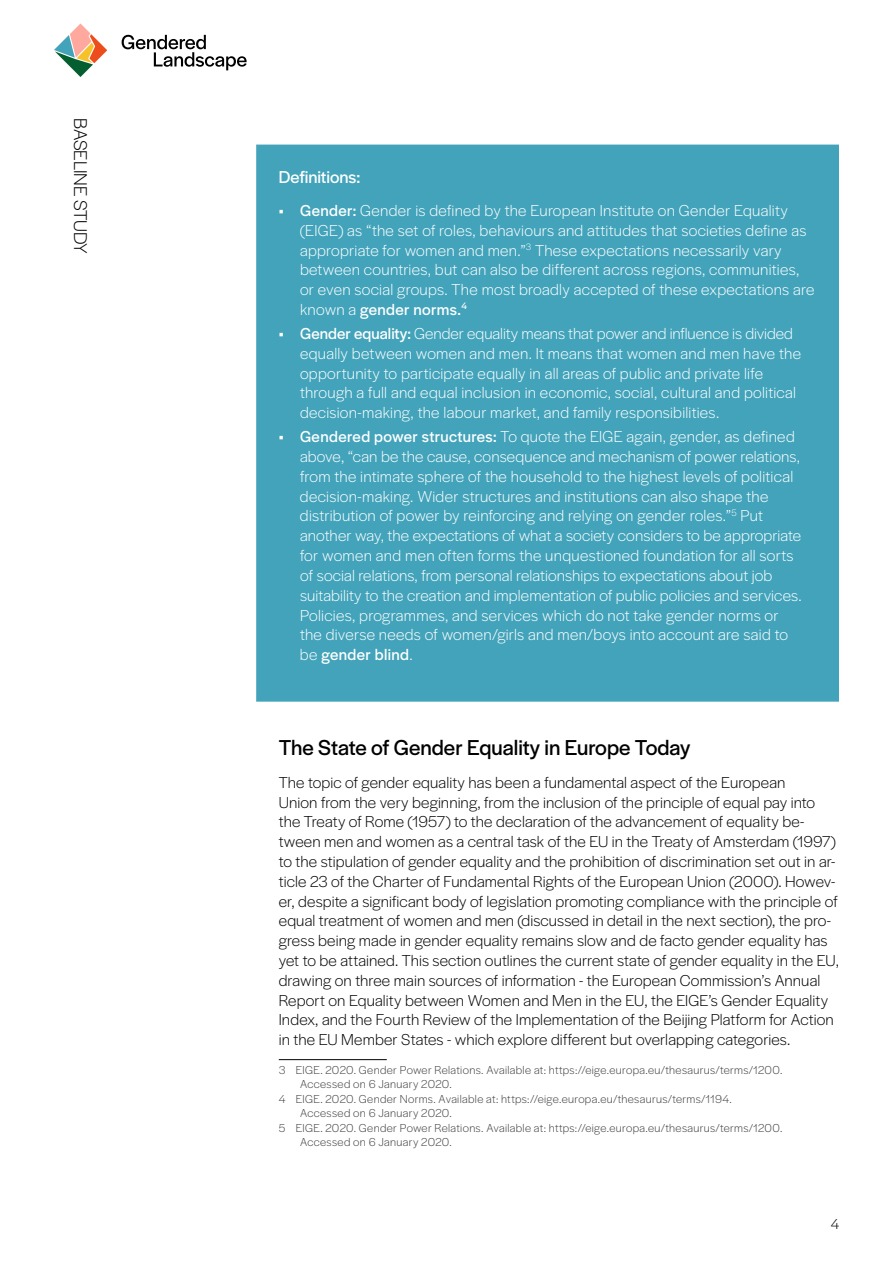
<style>
.page{position:relative;width:893px;height:1263px;background:#fff}
.page>*{position:absolute;margin:0;border:0;box-sizing:border-box;transform-origin:0 0}
.t1{font:22.5px "Halyard Display";color:#000}
.t2{font:300 19.2px "Halyard Display";letter-spacing:-.005em;color:#000}
.t3{font:18px "Halyard Display";color:#fff}
.t4{font:300 16.5px/19.8px "Halyard Display";letter-spacing:.015em;color:#fff}
.t5{font:300 16.5px/19.8px "Halyard Display";letter-spacing:.005em;color:#000}
.t6{font:300 15px "Halyard Display";color:#000}
.t7{font:300 12px "Halyard Display";letter-spacing:.03em;color:#414042}
.s1{font-weight:400}
</style>
<div class="page">
<svg style="left:54px;top:23px;width:53px;height:54px"></svg>
<svg style="left:122px;top:35px;width:125px;height:35px"></svg>
<div style="left:267px;top:156px;width:561px;height:534px;background:#42a3ba"></div>
<div style="left:256px;top:145px;width:583px;height:557px;border:22px solid #42a3ba"></div>
<hr style="left:279px;top:1059px;width:108px;height:1px;background:#000">
<p class="t2" style="left:94px;top:118px;width:138px;rotate:90deg">BASELINE STUDY</p>
<p class="t3" style="left:279px;top:165px;width:83px">Definitions:</p>
<p class="t4" style="left:300px;top:200px;width:516px;text-indent:-21px"><span class="s1">• Gender:</span> Gender is defined by the European Institute on Gender Equality (EIGE) as “the set of roles, behaviours and attitudes that societies define as appropriate for women and men.”<sup>3</sup> These expectations necessarily vary between countries, but can also be different across regions, communities, or even social groups. The most broadly accepted of these expectations are known a <span class="s1">gender norms.</span> <sup>4</sup></p>
<p class="t4" style="left:300px;top:323px;width:503px;text-indent:-21px"><span class="s1">• Gender equality:</span> Gender equality means that power and influence is divided equally between women and men. It means that women and men have the opportunity to participate equally in all areas of public and private life through a full and equal inclusion in economic, social, cultural and political decision-making, the labour market, and family responsibilities.</p>
<p class="t4" style="left:300px;top:426px;width:503px;text-indent:-21px"><span class="s1">• Gendered power structures:</span> To quote the EIGE again, gender, as defined above, “can be the cause, consequence and mechanism of power relations, from the intimate sphere of the household to the highest levels of political decision-making. Wider structures and institutions can also shape the distribution of power by reinforcing and relying on gender roles.”<sup>5</sup> Put another way, the expectations of what a society considers to be appropriate for women and men often forms the unquestioned foundation for all sorts of social relations, from personal relationships to expectations about job suitability to the creation and implementation of public policies and services.<br>Policies, programmes, and services which do not take gender norms or the diverse needs of women/girls and men/boys into account are said to be <span class="s1">gender blind</span>.</p>
<h1 class="t1" style="left:279px;top:732px;width:413px">The State of Gender Equality in Europe Today</h1>
<p class="t5" style="left:279px;top:771px;width:562px">The topic of gender equality has been a fundamental aspect of the European<br>Union from the very beginning, from the inclusion of the principle of equal pay into the Treaty of Rome (1957) to the declaration of the advancement of equality be&shy;tween men and women as a central task of the EU in the Treaty of Amsterdam (1997) to the stipulation of gender equality and the prohibition of discrimination set out in ar&shy;ticle 23 of the Charter of Fundamental Rights of the European Union (2000). Howev&shy;er, despite a significant body of legislation promoting compliance with the principle of equal treatment of women and men (discussed in detail in the next section), the pro&shy;gress being made in gender equality remains slow and de facto gender equality has yet to be attained. This section outlines the current state of gender equality in the EU, drawing on three main sources of information - the European Commission’s Annual Report on Equality between Women and Men in the EU, the EIGE’s Gender Equality Index, and the Fourth Review of the Implementation of the Beijing Platform for Action in the EU Member States - which explore different but overlapping categories.</p>
<p class="t7" style="left:279px;top:1062px;width:504px">3 EIGE. 2020. Gender Power Relations. Available at: https://eige.europa.eu/thesaurus/terms/1200.</p>
<p class="t7" style="left:300px;top:1076px;width:152px">Accessed on 6 January 2020.</p>
<p class="t7" style="left:279px;top:1090px;width:453px">4 EIGE. 2020. Gender Norms. Available at: https://eige.europa.eu/thesaurus/terms/1194.</p>
<p class="t7" style="left:300px;top:1105px;width:152px">Accessed on 6 January 2020.</p>
<p class="t7" style="left:279px;top:1119px;width:504px">5 EIGE. 2020. Gender Power Relations. Available at: https://eige.europa.eu/thesaurus/terms/1200.</p>
<p class="t7" style="left:300px;top:1134px;width:152px">Accessed on 6 January 2020.</p>
<p class="t6" style="left:831px;top:1213px;width:10px">4</p>
</div>
